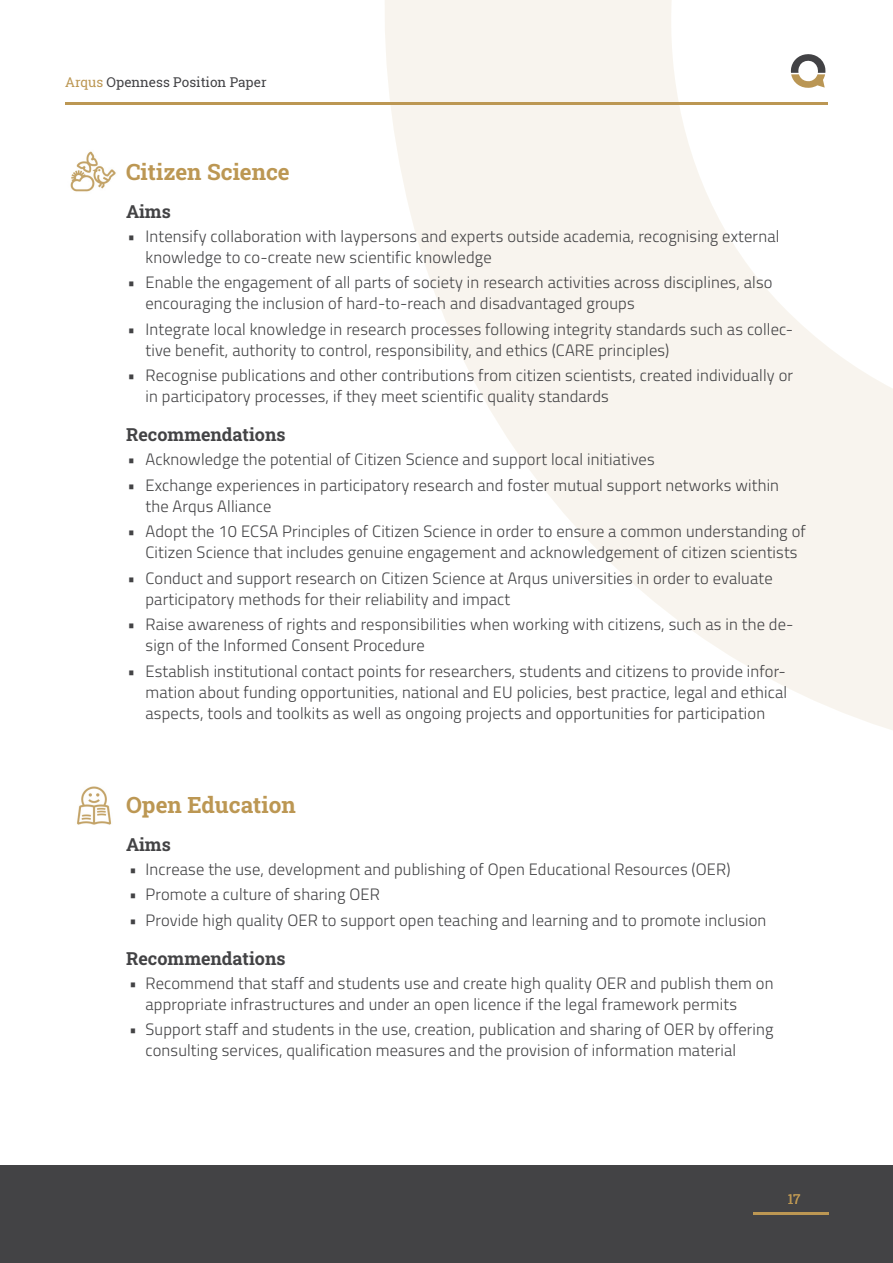
<style>
.page{position:relative;width:893px;height:1263px;background:#fff}
.page>*{position:absolute;margin:0;border:0;box-sizing:border-box;transform-origin:0 0}
.t1{font:700 22.5px "Roboto Slab";color:#bc9753}
.t2{font:700 18px "Roboto Slab";color:#434345}
.t3{font:300 16.5px/21px "Titillium";letter-spacing:.01em;color:#434345}
.t4{font:13.5px "Roboto Slab";color:#424245}
.t5{font:13.5px "Roboto Slab";color:#bc9753}
.s1{color:#bc9753}
</style>
<div class="page">
<div style="left:0;top:1165px;width:893px;height:98px;background:#434345"></div>
<hr style="left:65px;top:102px;width:763px;height:3px;background:#bc9753">
<hr style="left:753px;top:1212px;width:76px;height:3px;background:#bc9753">
<svg style="left:385px;top:0;width:508px;height:730px;fill:#f8f4ee"></svg>
<img style="left:70px;top:151px;width:46px;height:41px">
<img style="left:77px;top:786px;width:35px;height:39px">
<p class="t4" style="left:65px;top:73px;width:203px"><span class="s1">Arqus</span> Openness Position Paper</p>
<h1 class="t1" style="left:126px;top:157px;width:165px">Citizen Science</h1>
<p class="t2" style="left:126px;top:199px;width:46px">Aims</p>
<p class="t3" style="left:146px;top:225px;width:635px;text-indent:-18px">• Intensify collaboration with laypersons and experts outside academia, recognising external knowledge to co-create new scientific knowledge</p>
<p class="t3" style="left:146px;top:271px;width:628px;text-indent:-18px">• Enable the engagement of all parts of society in research activities across disciplines, also encouraging the inclusion of hard-to-reach and disadvantaged groups</p>
<p class="t3" style="left:146px;top:318px;width:649px;text-indent:-18px">• Integrate local knowledge in research processes following integrity standards such as collec&shy;tive benefit, authority to control, responsibility, and ethics (CARE principles)</p>
<p class="t3" style="left:146px;top:364px;width:649px;text-indent:-18px">• Recognise publications and other contributions from citizen scientists, created individually or in participatory processes, if they meet scientific quality standards</p>
<p class="t2" style="left:126px;top:422px;width:161px">Recommendations</p>
<p class="t3" style="left:128px;top:448px;width:529px">• Acknowledge the potential of Citizen Science and support local initiatives</p>
<p class="t3" style="left:146px;top:474px;width:635px;text-indent:-18px">• Exchange experiences in participatory research and foster mutual support networks within the Arqus Alliance</p>
<p class="t3" style="left:127px;top:520px;width:680px;text-align:center">• Adopt the 10 ECSA Principles of Citizen Science in order to ensure a common understanding of<br>Citizen Science that includes genuine engagement and acknowledgement of citizen scientists</p>
<p class="t3" style="left:146px;top:567px;width:629px;text-indent:-18px">• Conduct and support research on Citizen Science at Arqus universities in order to evaluate participatory methods for their reliability and impact</p>
<p class="t3" style="left:146px;top:613px;width:650px;text-indent:-18px">• Raise awareness of rights and responsibilities when working with citizens, such as in the de&shy;sign of the Informed Consent Procedure</p>
<p class="t3" style="left:146px;top:660px;width:643px;text-align:justify;text-indent:-18px">• Establish institutional contact points for researchers, students and citizens to provide infor&shy;mation about funding opportunities, national and EU policies, best practice, legal and ethical aspects, tools and toolkits as well as ongoing projects and opportunities for participation</p>
<h1 class="t1" style="left:126px;top:790px;width:171px">Open Education</h1>
<p class="t2" style="left:126px;top:832px;width:46px">Aims</p>
<p class="t3" style="left:129px;top:858px;width:603px">• Increase the use, development and publishing of Open Educational Resources (OER)</p>
<p class="t3" style="left:129px;top:883px;width:252px">• Promote a culture of sharing OER</p>
<p class="t3" style="left:129px;top:909px;width:639px">• Provide high quality OER to support open teaching and learning and to promote inclusion</p>
<p class="t2" style="left:126px;top:946px;width:161px">Recommendations</p>
<p class="t3" style="left:146px;top:972px;width:629px;text-indent:-16px">• Recommend that staff and students use and create high quality OER and publish them on appropriate infrastructures and under an open licence if the legal framework permits</p>
<p class="t3" style="left:146px;top:1018px;width:630px;text-indent:-16px">• Support staff and students in the use, creation, publication and sharing of OER by offering consulting services, qualification measures and the provision of information material</p>
<p class="t5" style="left:788px;top:1189px;width:15px">17</p>
</div>
